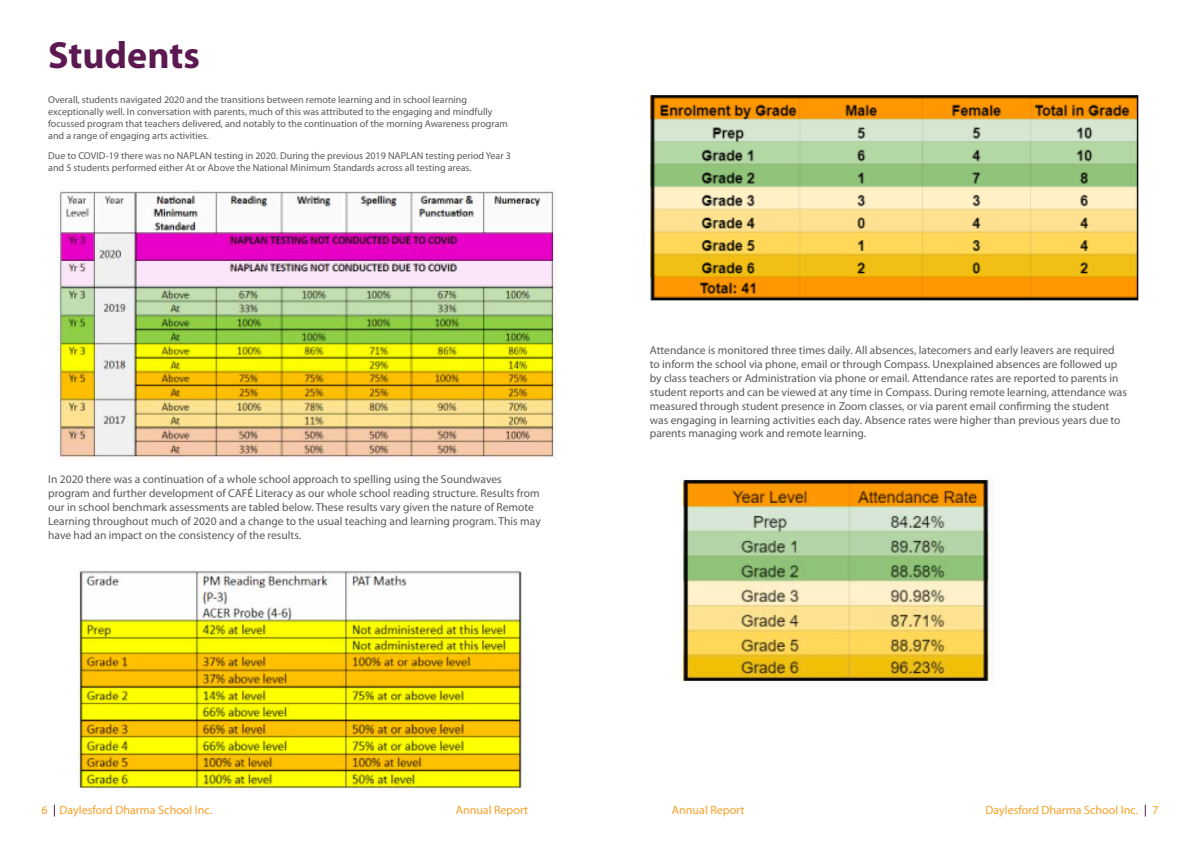
<style>
.page{position:relative;width:1191px;height:842px;background:#fff}
.page>*{position:absolute;margin:0;border:0;box-sizing:border-box;transform-origin:0 0}
.t1{font:700 38px "Myriad Pro";color:#5c1951}
.t2{font:12px "Myriad Pro";color:#f99f27}
.t3{font:11.5px/13.8px "Myriad Pro";color:#58595b}
.t4{font:10px/12px "Myriad Pro";color:#58595b}
</style>
<div class="page">
<img style="left:57px;top:190px;width:497px;height:268px">
<img style="left:650px;top:95px;width:489px;height:206px">
<img style="left:680px;top:479px;width:310px;height:206px">
<img style="left:78px;top:570px;width:448px;height:219px">
<h1 class="t1" style="left:48px;top:31px;width:153px">Students</h1>
<p class="t4" style="left:48px;top:93px;width:461px">Overall, students navigated 2020 and the transitions between remote learning and in school learning exceptionally well. In conversation with parents, much of this was attributed to the engaging and mindfully focussed program that teachers delivered, and notably to the continuation of the morning Awareness program and a range of engaging arts activities.</p>
<p class="t4" style="left:48px;top:150px;width:464px">Due to COVID-19 there was no NAPLAN testing in 2020. During the previous 2019 NAPLAN testing period Year 3 and 5 students performed either At or Above the National Minimum Standards across all testing areas.</p>
<p class="t3" style="left:48px;top:472px;width:494px">In 2020 there was a continuation of a whole school approach to spelling using the Soundwaves program and further development of CAFÉ Literacy as our whole school reading structure. Results from our in school benchmark assessments are tabled below. These results vary given the nature of Remote Learning throughout much of 2020 and a change to the usual teaching and learning program. This may have had an impact on the consistency of the results.</p>
<p class="t3" style="left:650px;top:344px;width:479px">Attendance is monitored three times daily. All absences, latecomers and early leavers are required to inform the school via phone, email or through Compass. Unexplained absences are followed up by class teachers or Administration via phone or email. Attendance rates are reported to parents in student reports and can be viewed at any time in Compass. During remote learning, attendance was measured through student presence in Zoom classes, or via parent email confirming the student was engaging in learning activities each day. Absence rates were higher than previous years due to parents managing work and remote learning.</p>
<p class="t2" style="left:60px;top:803px;width:154px">Daylesford Dharma School Inc.</p>
<p class="t2" style="left:456px;top:803px;width:74px">Annual Report</p>
<p class="t2" style="left:672px;top:803px;width:74px">Annual Report</p>
<p class="t2" style="left:985px;top:803px;width:154px">Daylesford Dharma School Inc.</p>
<p class="t2" style="left:41px;top:802px;width:8px">6</p>
<p class="t2" style="left:1152px;top:802px;width:8px">7</p>
</div>
